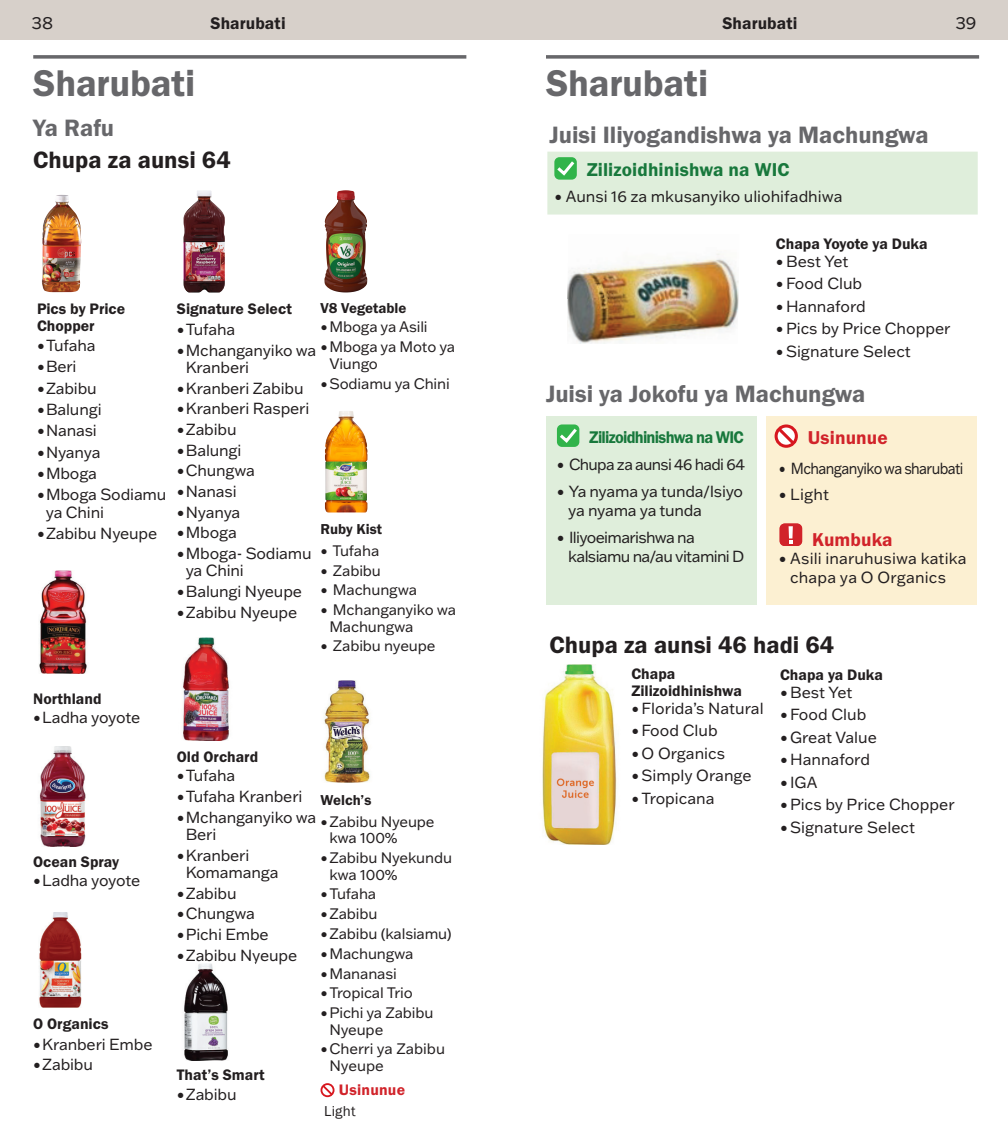
<style>
.page{position:relative;width:1008px;height:1134px;background:#fff}
.page>*{position:absolute;margin:0;border:0;box-sizing:border-box;transform-origin:0 0}
.Food{font:38.5px "Franklin Gothic URW Dem";letter-spacing:-.005em;color:#67676a}
.Food_2{font:24.5px "Franklin Gothic URW Dem";color:#67676a}
.Size{font:24.5px "Franklin Gothic URW Dem";color:#231f20}
.H_Approved{font:19.25px "Franklin Gothic URW Dem";letter-spacing:.005em;color:#18783c}
.H_Do_not_buy{font:19.25px "Franklin Gothic URW Dem";letter-spacing:.005em;color:#d1232a}
.H_Approved-2{font:17.5px "Franklin Gothic URW Dem";letter-spacing:-.045em;color:#18783c;scale:.94 1}
.t1{font:17.5px "Franklin Gothic URW Dem";letter-spacing:.005em;color:#231f20}
.t2{font:17.5px "Franklin Gothic ATF";color:#231f20}
.t3{font:15.75px/17.5px "Franklin Gothic ATF";letter-spacing:-.01em;color:#231f20}
.Brand{font:15.75px/17.5px "Franklin Gothic URW Dem";color:#231f20}
.t4{font:15.75px/18.9px "Franklin Gothic ATF";letter-spacing:-.04em;color:#231f20}
.titles{font:15.75px/17.5px "Franklin Gothic URW Dem";color:#231f20}
.t5{font:15.75px/18.9px "Franklin Gothic ATF";letter-spacing:.01em;color:#231f20;text-align:center}
.t6{font:15.75px "Franklin Gothic ATF";letter-spacing:-.04em;color:#231f20;scale:.9 1}
.H_Do_not_buy-2{font:15.75px "Franklin Gothic URW Dem";letter-spacing:.01em;color:#d1232a}
.t7{font:14.88px/16.6px "Franklin Gothic ATF";letter-spacing:-.01em;color:#231f20}
.Brand-2{font:14.88px "Franklin Gothic URW Dem";color:#231f20}
.Product_Bullet_1{font:14.88px "Franklin Gothic URW Boo";letter-spacing:.02em;color:#231f20}
</style>
<div class="page">
<div style="left:504px;top:0;width:504px;height:39px;background:#d7d0ca"></div>
<div style="left:0;top:0;width:504px;height:39px;background:#d7d0ca"></div>
<svg style="left:33px;top:55px;width:433px;height:4px;background:#79797c"></svg>
<img style="left:42px;top:195px;width:39px;height:97px">
<img style="left:39px;top:571px;width:48px;height:102px">
<img style="left:39px;top:747px;width:47px;height:99px">
<img style="left:39px;top:912px;width:43px;height:96px">
<img style="left:324px;top:190px;width:43px;height:102px">
<img style="left:325px;top:411px;width:43px;height:102px">
<img style="left:324px;top:681px;width:46px;height:102px">
<div style="left:321px;top:1083px;width:14px;height:14px;border:2px solid #d7171f;border-radius:50%"></div>
<svg style="left:321px;top:1083px;width:13px;height:14px"></svg>
<img style="left:183px;top:190px;width:42px;height:103px">
<img style="left:183px;top:638px;width:46px;height:102px">
<img style="left:184px;top:963px;width:44px;height:97px">
<svg style="left:546px;top:55px;width:433px;height:4px;background:#79797c"></svg>
<div style="left:547px;top:152px;width:431px;height:63px;background:#dfeedb"></div>
<img style="left:567px;top:253px;width:172px;height:91px">
<img style="left:542px;top:665px;width:75px;height:180px">
<div style="left:546px;top:416px;width:210px;height:189px;background:#dfeedb"></div>
<div style="left:766px;top:416px;width:211px;height:189px;background:#fcf0d2"></div>
<div style="left:557px;top:424px;width:22px;height:23px;background:#31b44a;border-radius:5px"></div>
<svg style="left:557px;top:425px;width:23px;height:20px"></svg>
<div style="left:775px;top:424px;width:23px;height:24px;border:3px solid #d7171f;border-radius:50%"></div>
<svg style="left:775px;top:425px;width:23px;height:23px"></svg>
<div style="left:779px;top:524px;width:23px;height:22px;background:#d1232a;border-radius:5px"></div>
<svg style="left:789px;top:526px;width:4px;height:12px"></svg>
<svg style="left:789px;top:540px;width:4px;height:3px"></svg>
<p class="t2" style="left:32px;top:11px;width:23px">38</p>
<p class="t1" style="left:722px;top:12px;width:77px">Sharubati</p>
<p class="t2" style="left:955px;top:11px;width:23px">39</p>
<p class="t1" style="left:210px;top:12px;width:77px">Sharubati</p>
<h2 class="Food" style="left:33px;top:60px;width:164px">Sharubati</h2>
<p class="Food_2" style="left:33px;top:113px;width:82px">Ya Rafu</p>
<p class="Size" style="left:33px;top:145px;width:199px">Chupa za aunsi 64</p>
<p class="Brand" style="left:37px;top:300px;width:90px">Pics by Price<br>Chopper</p>
<p class="t3" style="left:37px;top:336px;width:60px">•Tufaha</p>
<p class="t3" style="left:37px;top:358px;width:41px">•Beri</p>
<p class="t3" style="left:37px;top:379px;width:61px">•Zabibu</p>
<p class="t3" style="left:37px;top:400px;width:66px">•Balungi</p>
<p class="t3" style="left:37px;top:421px;width:61px">•Nanasi</p>
<p class="t3" style="left:37px;top:443px;width:65px">•Nyanya</p>
<p class="t3" style="left:37px;top:464px;width:61px">•Mboga</p>
<p class="t3" style="left:46px;top:485px;width:122px;text-indent:-9px">•Mboga Sodiamu ya Chini</p>
<p class="t3" style="left:37px;top:524px;width:122px">•Zabibu Nyeupe</p>
<p class="Brand" style="left:177px;top:300px;width:116px">Signature Select</p>
<p class="t3" style="left:177px;top:320px;width:60px">•Tufaha</p>
<p class="t3" style="left:186px;top:341px;width:132px;text-indent:-9px">•Mchanganyiko wa<br>Kranberi</p>
<p class="t3" style="left:177px;top:379px;width:128px">•Kranberi Zabibu</p>
<p class="t3" style="left:177px;top:400px;width:134px">•Kranberi Rasperi</p>
<p class="t3" style="left:177px;top:420px;width:61px">•Zabibu</p>
<p class="t3" style="left:177px;top:441px;width:66px">•Balungi</p>
<p class="t3" style="left:177px;top:462px;width:80px">•Chungwa</p>
<p class="t3" style="left:177px;top:482px;width:61px">•Nanasi</p>
<p class="t3" style="left:177px;top:503px;width:65px">•Nyanya</p>
<p class="t3" style="left:177px;top:523px;width:61px">•Mboga</p>
<p class="t3" style="left:186px;top:544px;width:128px;text-indent:-9px">•Mboga- Sodiamu ya Chini</p>
<p class="t3" style="left:177px;top:582px;width:127px">•Balungi Nyeupe</p>
<p class="t3" style="left:177px;top:603px;width:122px">•Zabibu Nyeupe</p>
<p class="Brand-2" style="left:321px;top:299px;width:87px">V8 Vegetable</p>
<p class="t7" style="left:321px;top:318px;width:109px">•Mboga ya Asili</p>
<p class="t7" style="left:329px;top:338px;width:127px;text-indent:-9px">•Mboga ya Moto ya<br>Viungo</p>
<p class="t7" style="left:321px;top:375px;width:131px">•Sodiamu ya Chini</p>
<p class="Brand-2" style="left:321px;top:520px;width:63px">Ruby Kist</p>
<p class="t7" style="left:321px;top:542px;width:60px">• Tufaha</p>
<p class="t7" style="left:321px;top:562px;width:62px">• Zabibu</p>
<p class="t7" style="left:321px;top:581px;width:98px">• Machungwa</p>
<p class="t7" style="left:329px;top:601px;width:128px;text-indent:-9px">• Mchanganyiko wa<br>Machungwa</p>
<p class="t7" style="left:321px;top:637px;width:116px">• Zabibu nyeupe</p>
<p class="Brand" style="left:33px;top:689px;width:70px">Northland</p>
<p class="t3" style="left:33px;top:709px;width:109px">•Ladha yoyote</p>
<p class="Brand" style="left:33px;top:853px;width:88px">Ocean Spray</p>
<p class="t3" style="left:33px;top:872px;width:109px">•Ladha yoyote</p>
<p class="Brand" style="left:33px;top:1014px;width:77px">O Organics</p>
<p class="t3" style="left:33px;top:1035px;width:121px">•Kranberi Embe</p>
<p class="t3" style="left:33px;top:1055px;width:61px">•Zabibu</p>
<p class="Brand" style="left:177px;top:747px;width:83px">Old Orchard</p>
<p class="t3" style="left:177px;top:766px;width:60px">•Tufaha</p>
<p class="t3" style="left:177px;top:787px;width:127px">•Tufaha Kranberi</p>
<p class="t3" style="left:186px;top:808px;width:132px;text-indent:-9px">•Mchanganyiko wa<br>Beri</p>
<p class="t3" style="left:186px;top:846px;width:94px;text-indent:-9px">•Kranberi<br>Komamanga</p>
<p class="t3" style="left:177px;top:884px;width:61px">•Zabibu</p>
<p class="t3" style="left:177px;top:905px;width:80px">•Chungwa</p>
<p class="t3" style="left:177px;top:925px;width:93px">•Pichi Embe</p>
<p class="t3" style="left:177px;top:946px;width:122px">•Zabibu Nyeupe</p>
<p class="Brand-2" style="left:321px;top:791px;width:52px">Welch’s</p>
<p class="t7" style="left:329px;top:813px;width:107px;text-indent:-9px">•Zabibu Nyeupe kwa 100%</p>
<p class="t7" style="left:329px;top:849px;width:124px;text-indent:-9px">•Zabibu Nyekundu kwa 100%</p>
<p class="t7" style="left:321px;top:885px;width:57px">•Tufaha</p>
<p class="t7" style="left:321px;top:905px;width:58px">•Zabibu</p>
<p class="t7" style="left:321px;top:925px;width:133px">•Zabibu (kalsiamu)</p>
<p class="t7" style="left:321px;top:945px;width:95px">•Machungwa</p>
<p class="t7" style="left:321px;top:964px;width:78px">•Mananasi</p>
<p class="t7" style="left:321px;top:984px;width:94px">•Tropical Trio</p>
<p class="t7" style="left:329px;top:1004px;width:106px;text-indent:-9px">•Pichi ya Zabibu<br>Nyeupe</p>
<p class="t7" style="left:329px;top:1040px;width:117px;text-indent:-9px">•Cherri ya Zabibu<br>Nyeupe</p>
<p class="H_Do_not_buy-2" style="left:339px;top:1080px;width:68px">Usinunue</p>
<p class="Product_Bullet_1" style="left:324px;top:1102px;width:33px">Light</p>
<p class="Brand" style="left:177px;top:1066px;width:89px">That’s Smart</p>
<p class="t3" style="left:177px;top:1085px;width:61px">•Zabibu</p>
<h1 class="Food" style="left:546px;top:60px;width:164px">Sharubati</h1>
<p class="Food_2" style="left:550px;top:119px;width:381px">Juisi Iliyogandishwa ya Machungwa</p>
<p class="H_Approved" style="left:587px;top:158px;width:204px">Zilizoidhinishwa na WIC</p>
<p class="t3" style="left:554px;top:187px;width:290px">• Aunsi 16 za mkusanyiko uliohifadhiwa</p>
<p class="titles" style="left:776px;top:235px;width:153px">Chapa Yoyote ya Duka</p>
<p class="t3" style="left:776px;top:252px;width:74px">•Best Yet</p>
<p class="t3" style="left:776px;top:274px;width:88px">•Food Club</p>
<p class="t3" style="left:776px;top:297px;width:91px">•Hannaford</p>
<p class="t3" style="left:776px;top:320px;width:176px">•Pics by Price Chopper</p>
<p class="t3" style="left:776px;top:342px;width:137px">• Signature Select</p>
<p class="Food_2" style="left:546px;top:379px;width:321px">Juisi ya Jokofu ya Machungwa</p>
<p class="H_Approved-2" style="left:589px;top:427px;width:166px">Zilizoidhinishwa na WIC</p>
<p class="t4" style="left:557px;top:455px;width:189px">• Chupa za aunsi 46 hadi 64</p>
<p class="t3" style="left:568px;top:481px;width:176px;line-height:18.9px;text-indent:-11px">• Ya nyama ya tunda/Isiyo ya nyama ya tunda</p>
<p class="t4" style="left:568px;top:527px;width:178px;text-indent:-11px">• Iliyoeimarishwa na kalsiamu na/au vitamini D</p>
<p class="H_Do_not_buy" style="left:808px;top:426px;width:81px">Usinunue</p>
<p class="t6" style="left:779px;top:458px;width:207px">• Mchanganyiko wa sharubati</p>
<p class="t3" style="left:779px;top:485px;width:52px">• Light</p>
<p class="H_Do_not_buy" style="left:812px;top:528px;width:82px">Kumbuka</p>
<p class="t5" style="left:779px;top:549px;width:189px">• Asili inaruhusiwa katika chapa ya O Organics</p>
<p class="Size" style="left:550px;top:630px;width:286px">Chupa za aunsi 46 hadi 64</p>
<p class="titles" style="left:631px;top:665px;width:112px">Chapa<br>Zilizoidhinishwa</p>
<p class="t3" style="left:631px;top:699px;width:134px">•Florida’s Natural</p>
<p class="t3" style="left:631px;top:722px;width:88px">•Food Club</p>
<p class="t3" style="left:631px;top:744px;width:95px">• O Organics</p>
<p class="t3" style="left:631px;top:767px;width:122px">• Simply Orange</p>
<p class="t3" style="left:631px;top:789px;width:85px">•Tropicana</p>
<p class="titles" style="left:780px;top:666px;width:104px">Chapa ya Duka</p>
<p class="t3" style="left:780px;top:683px;width:74px">•Best Yet</p>
<p class="t3" style="left:780px;top:705px;width:88px">•Food Club</p>
<p class="t3" style="left:780px;top:728px;width:98px">•Great Value</p>
<p class="t3" style="left:780px;top:750px;width:91px">•Hannaford</p>
<p class="t3" style="left:780px;top:773px;width:39px">• IGA</p>
<p class="t3" style="left:780px;top:796px;width:176px">•Pics by Price Chopper</p>
<p class="t3" style="left:780px;top:818px;width:137px">• Signature Select</p>
</div>
